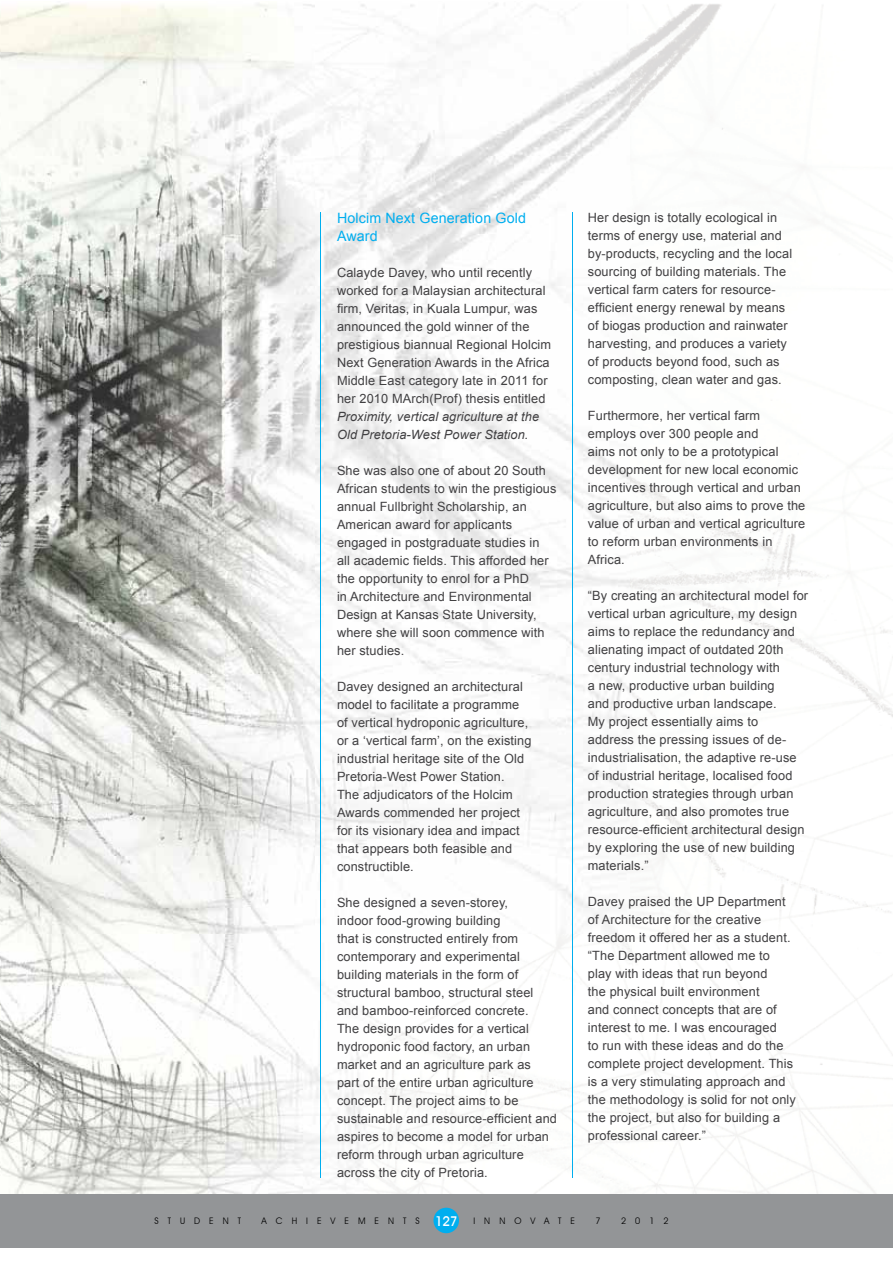
<style>
.page{position:relative;width:893px;height:1263px;background:#fff}
.page>*{position:absolute;margin:0;border:0;box-sizing:border-box;transform-origin:0 0}
.t1{font:14.25px/18px "Arial";letter-spacing:.01em;color:#00aeef}
.t2{font:12.75px/18px "Arial";letter-spacing:.01em;color:#414042}
.t3{font:italic 12.75px/18px "Arial";letter-spacing:.01em;color:#414042}
.t4{font:9px "Avant Garde IT Cby BT";letter-spacing:1em;color:#000}
.s1{font-weight:500;font-size:13.5px;color:#fff}
</style>
<div class="page">
<div style="left:0;top:1194px;width:893px;height:54px;background:#939597"></div>
<img style="left:0;top:3px;width:893px;height:1191px">
<div style="left:433px;top:1208px;width:26px;height:25px;background:#00aeef;border-radius:50%"></div>
<hr style="left:572px;top:213px;width:1px;height:965px;background:#00aeef">
<hr style="left:320px;top:213px;width:1px;height:965px;background:#00aeef">
<p class="t1" style="left:337px;top:209px;width:191px">Holcim Next Generation Gold<br>Award</p>
<p class="t2" style="left:337px;top:264px;width:216px">Calayde Davey, who until recently worked for a Malaysian architectural firm, Veritas, in Kuala Lumpur, was announced the gold winner of the prestigious biannual Regional Holcim Next Generation Awards in the Africa Middle East category late in 2011 for her 2010 MArch(Prof) thesis entitled</p>
<p class="t3" style="left:337px;top:408px;width:204px">Proximity, vertical agriculture at the<br>Old Pretoria-West Power Station.</p>
<p class="t2" style="left:337px;top:462px;width:221px">She was also one of about 20 South<br>African students to win the prestigious annual Fullbright Scholarship, an<br>American award for applicants engaged in postgraduate studies in<br>all academic fields. This afforded her the opportunity to enrol for a PhD<br>in Architecture and Environmental<br>Design at Kansas State University, where she will soon commence with her studies.</p>
<p class="t2" style="left:337px;top:678px;width:196px">Davey designed an architectural model to facilitate a programme of vertical hydroponic agriculture, or a ‘vertical farm’, on the existing industrial heritage site of the Old<br>Pretoria-West Power Station.<br>The adjudicators of the Holcim<br>Awards commended her project for its visionary idea and impact that appears both feasible and constructible.</p>
<p class="t2" style="left:337px;top:894px;width:222px">She designed a seven-storey,<br>indoor food-growing building<br>that is constructed entirely from contemporary and experimental building materials in the form of structural bamboo, structural steel and bamboo-reinforced concrete.<br>The design provides for a vertical hydroponic food factory, an urban market and an agriculture park as<br>part of the entire urban agriculture concept. The project aims to be sustainable and resource-efficient and aspires to become a model for urban reform through urban agriculture across the city of Pretoria.</p>
<p class="t2" style="left:588px;top:209px;width:206px">Her design is totally ecological in terms of energy use, material and by-products, recycling and the local sourcing of building materials. The vertical farm caters for resource&shy;efficient energy renewal by means of biogas production and rainwater harvesting, and produces a variety of products beyond food, such as composting, clean water and gas.</p>
<p class="t2" style="left:588px;top:407px;width:219px">Furthermore, her vertical farm employs over 300 people and<br>aims not only to be a prototypical development for new local economic incentives through vertical and urban agriculture, but also aims to prove the value of urban and vertical agriculture to reform urban environments in<br>Africa.</p>
<p class="t2" style="left:588px;top:587px;width:222px">“By creating an architectural model for vertical urban agriculture, my design aims to replace the redundancy and alienating impact of outdated 20th century industrial technology with<br>a new, productive urban building<br>and productive urban landscape.<br>My project essentially aims to<br>address the pressing issues of de&shy;industrialisation, the adaptive re-use of industrial heritage, localised food production strategies through urban agriculture, and also promotes true resource-efficient architectural design by exploring the use of new building materials.”</p>
<p class="t2" style="left:588px;top:893px;width:209px">Davey praised the UP Department of Architecture for the creative freedom it offered her as a student. “The Department allowed me to play with ideas that run beyond<br>the physical built environment<br>and connect concepts that are of interest to me. I was encouraged<br>to run with these ideas and do the complete project development. This is a very stimulating approach and the methodology is solid for not only the project, but also for building a professional career.”</p>
<p class="t4" style="left:155px;top:1215px;width:88px">STUDENT</p>
<p class="t4" style="left:262px;top:1215px;width:315px">ACHIEVEMENTS <span class="s1">127</span> INNOVATE</p>
<p class="t4" style="left:596px;top:1215px;width:7px">7</p>
<p class="t4" style="left:621px;top:1215px;width:49px">2012</p>
</div>
